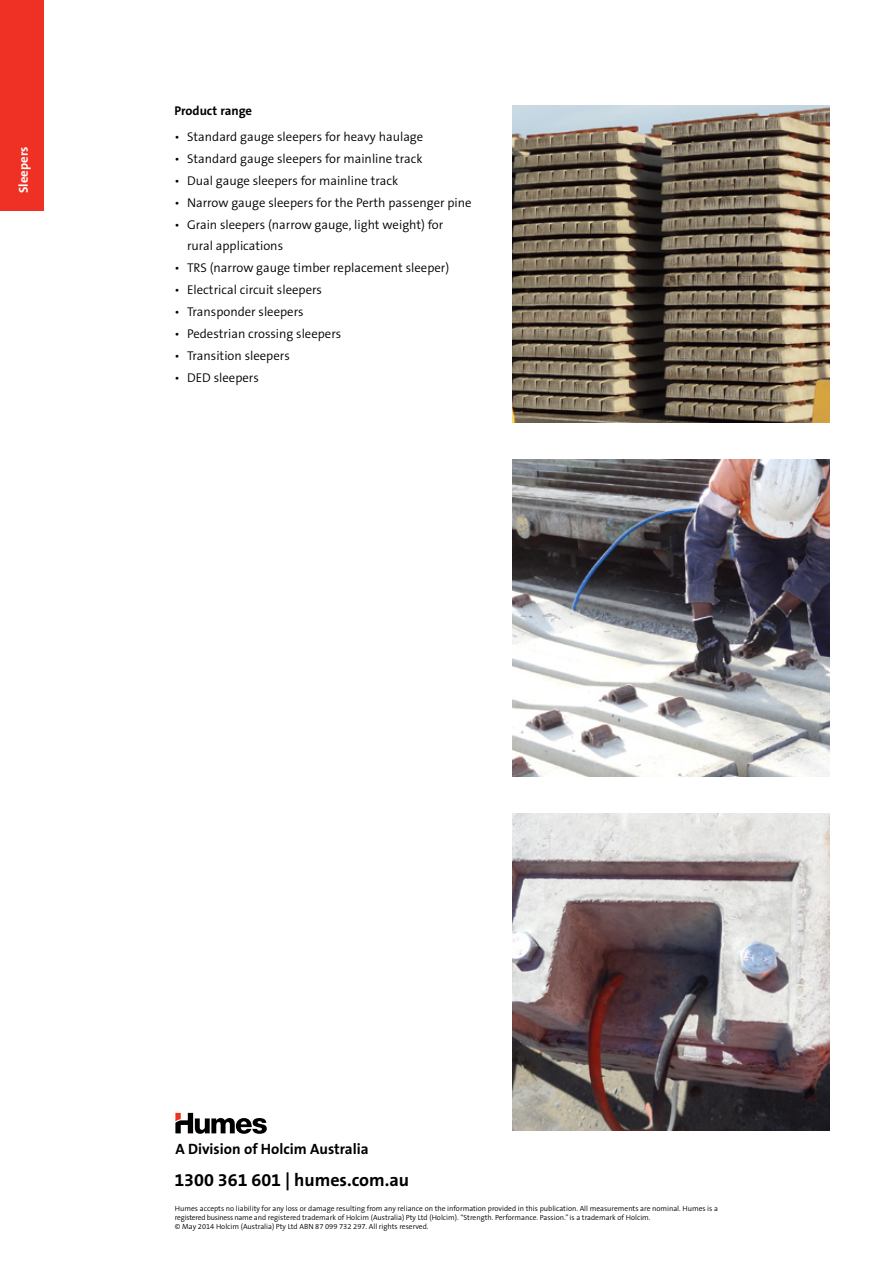
<style>
.page{position:relative;width:893px;height:1263px;background:#fff}
.page>*{position:absolute;margin:0;border:0;box-sizing:border-box;transform-origin:0 0}
.t1{font:700 18px "The Sans B7";color:#000}
.t2{font:700 15px "The Sans B7";color:#000}
.t3{font:300 12.75px/21.9px "The Sans B4";color:#000}
.t4{font:700 12.75px "The Sans B7";color:#000}
.t5{font:700 12.75px "The Sans B7";color:#fff}
.t6{font:300 7.5px/9px "The Sans B4";color:#000}
</style>
<div class="page">
<div style="left:0;top:0;width:44px;height:210px;background:#ee3124"></div>
<svg style="left:175px;top:1113px;width:92px;height:21px"></svg>
<img style="left:512px;top:813px;width:317px;height:317px">
<img style="left:512px;top:459px;width:317px;height:317px">
<img style="left:512px;top:105px;width:317px;height:317px">
<p class="t5" style="left:17px;top:193px;width:48px;rotate:-90deg">Sleepers</p>
<p class="t4" style="left:174px;top:104px;width:79px">Product range</p>
<p class="t3" style="left:174px;top:126px;width:250px">• Standard gauge sleepers for heavy haulage</p>
<p class="t3" style="left:174px;top:148px;width:250px">• Standard gauge sleepers for mainline track</p>
<p class="t3" style="left:174px;top:170px;width:225px">• Dual gauge sleepers for mainline track</p>
<p class="t3" style="left:174px;top:192px;width:299px">• Narrow gauge sleepers for the Perth passenger pine</p>
<p class="t3" style="left:187px;top:214px;width:258px;text-indent:-13px">• Grain sleepers (narrow gauge, light weight) for rural applications</p>
<p class="t3" style="left:174px;top:258px;width:276px">• TRS (narrow gauge timber replacement sleeper)</p>
<p class="t3" style="left:174px;top:280px;width:149px">• Electrical circuit sleepers</p>
<p class="t3" style="left:174px;top:301px;width:131px">• Transponder sleepers</p>
<p class="t3" style="left:174px;top:323px;width:169px">• Pedestrian crossing sleepers</p>
<p class="t3" style="left:174px;top:345px;width:117px">• Transition sleepers</p>
<p class="t3" style="left:174px;top:367px;width:86px">• DED sleepers</p>
<p class="t2" style="left:175px;top:1140px;width:195px">A Division of Holcim Australia</p>
<h1 class="t1" style="left:174px;top:1170px;width:236px">1300 361 601 | humes.com.au</h1>
<p class="t6" style="left:175px;top:1204px;width:544px">Humes accepts no liability for any loss or damage resulting from any reliance on the information provided in this publication. All measurements are nominal. Humes is a registered business name and registered trademark of Holcim (Australia) Pty Ltd (Holcim). “Strength. Performance. Passion.” is a trademark of Holcim.<br>© May 2014 Holcim (Australia) Pty Ltd ABN 87 099 732 297. All rights reserved.</p>
</div>
